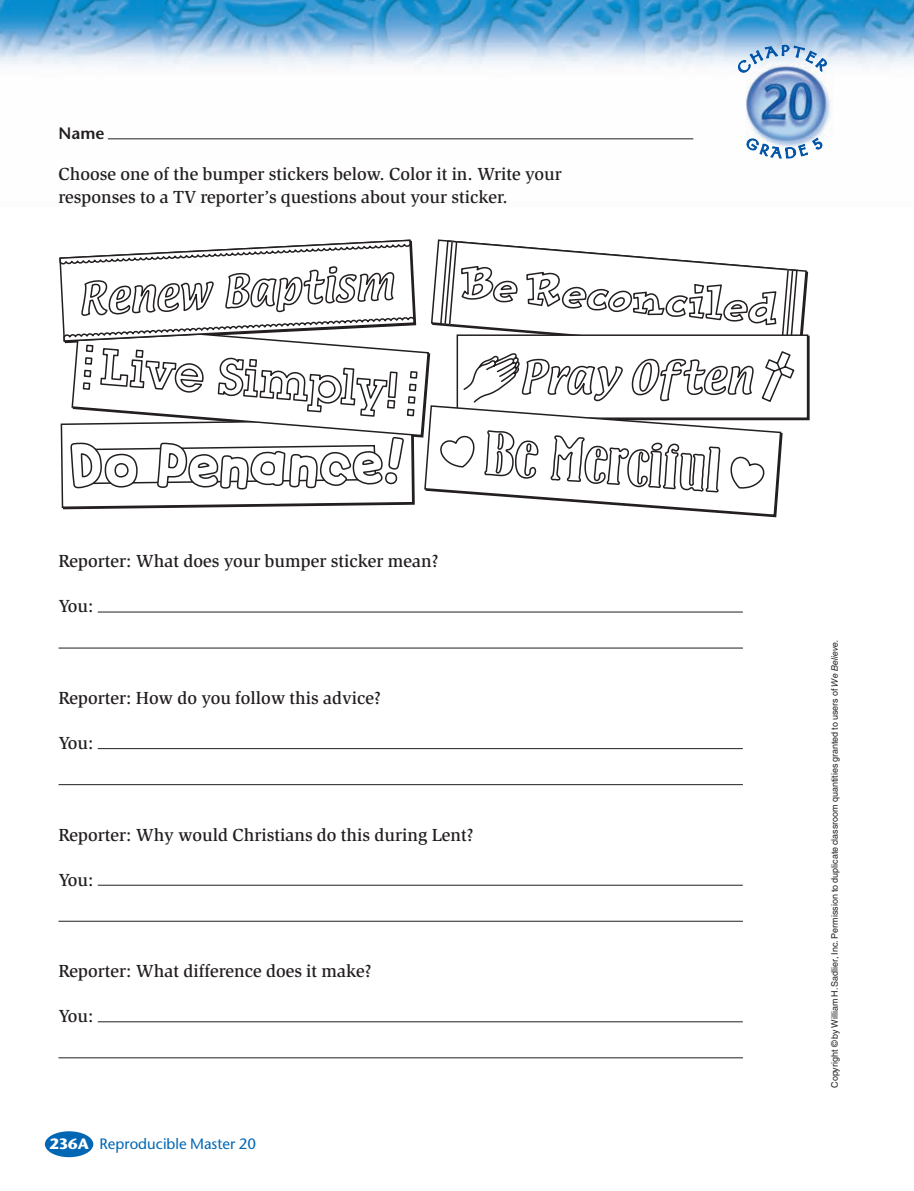
<style>
.page{position:relative;width:914px;height:1191px;background:#fff}
.page>*{position:absolute;margin:0;border:0;box-sizing:border-box;transform-origin:0 0}
.t1{font:500 18px/23.2px "Slimbach";color:#231f20}
.t2{font:16.5px "Stone Sans D Semibold";color:#231f20}
.t3{font:15px "Stone Sans";color:#0166b3}
.t4{font:700 15px "Stone Sans";color:#fff}
.t5{font:9px "Helvetica LT Std";color:#231f20}
.s1{font-family:"Helvetica Neue";font-style:italic}
</style>
<div class="page">
<img style="left:0;top:0;width:914px;height:147px">
<svg style="left:746px;top:138px;width:76px;height:21px"></svg>
<svg style="left:737px;top:44px;width:90px;height:29px"></svg>
<div style="left:45px;top:1131px;width:48px;height:25px;background:#0166b3;border-radius:50%"></div>
<hr style="left:108px;top:138px;width:585px;height:1px;background:#231f20">
<hr style="left:98px;top:611px;width:644px;height:1px;background:#231f20">
<hr style="left:58px;top:647px;width:684px;height:1px;background:#231f20">
<hr style="left:98px;top:748px;width:644px;height:1px;background:#231f20">
<hr style="left:58px;top:784px;width:684px;height:1px;background:#231f20">
<hr style="left:98px;top:884px;width:644px;height:1px;background:#231f20">
<hr style="left:58px;top:920px;width:684px;height:1px;background:#231f20">
<hr style="left:98px;top:1021px;width:644px;height:1px;background:#231f20">
<hr style="left:58px;top:1057px;width:684px;height:1px;background:#231f20">
<svg style="left:59px;top:239px;width:748px;height:279px"></svg>
<svg style="left:0;top:0;width:5px;height:5px"></svg>
<svg style="left:908px;top:0;width:6px;height:5px"></svg>
<p class="t2" style="left:58px;top:123px;width:47px">Name</p>
<p class="t1" style="left:58px;top:162px;width:505px">Choose one of the bumper stickers below. Color it in. Write your responses to a TV reporter’s questions about your sticker.</p>
<p class="t1" style="left:58px;top:549px;width:382px">Reporter: What does your bumper sticker mean?</p>
<p class="t1" style="left:58px;top:594px;width:36px">You:</p>
<p class="t1" style="left:58px;top:686px;width:324px">Reporter: How do you follow this advice?</p>
<p class="t1" style="left:58px;top:731px;width:36px">You:</p>
<p class="t1" style="left:58px;top:822px;width:417px">Reporter: Why would Christians do this during Lent?</p>
<p class="t1" style="left:58px;top:867px;width:36px">You:</p>
<p class="t1" style="left:58px;top:959px;width:315px">Reporter: What difference does it make?</p>
<p class="t1" style="left:58px;top:1004px;width:36px">You:</p>
<p class="t4" style="left:49px;top:1134px;width:41px">236A</p>
<p class="t3" style="left:100px;top:1134px;width:158px">Reproducible Master 20</p>
<p class="t5" style="left:829px;top:1087px;width:449px;rotate:-90deg">Copyright © by William H. Sadlier, Inc. Permission to duplicate classroom quantities granted to users of <span class="s1">We Believe.</span></p>
</div>
